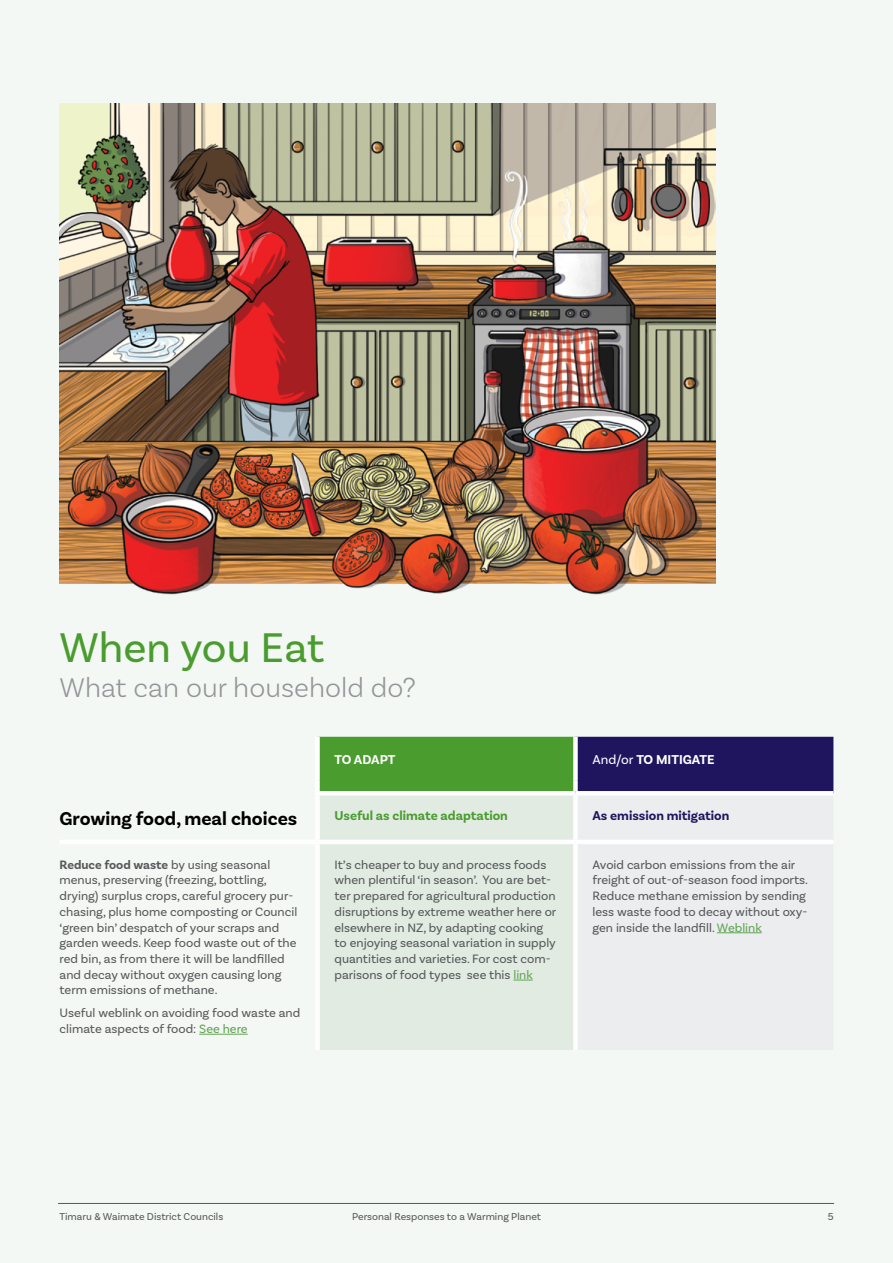
<style>
.page{position:relative;width:893px;height:1263px;background:#f4f8f5}
.page>*{position:absolute;margin:0;border:0;box-sizing:border-box;transform-origin:0 0}
.t1{font:43.5px "Basic Sans";color:#4a9c2f}
.t2{font:300 28.5px "Basic Sans";color:#939598}
.t3{font:700 19.5px "Basic Sans";color:#000}
.t4{font:700 13.5px "Basic Sans";color:#4a9c2f}
.t5{font:700 13.5px "Basic Sans";color:#fff}
.t6{font:700 13.5px "Basic Sans";color:#1f155f}
.t7{font:12.75px/15.8px "Basic Sans";color:#58595b}
.t8{font:10.5px "Basic Sans";color:#58595b}
.s1{font-weight:400}
.s2{font-weight:700}
.s3{color:#62a454}
</style>
<div class="page">
<hr style="left:58px;top:1203px;width:776px;height:1px;background:#58595b">
<svg style="left:320px;top:737px;width:513px;height:54px;background:#345847"></svg>
<div style="left:320px;top:796px;width:253px;height:254px;background:#e1ebe2"></div>
<div style="left:578px;top:796px;width:255px;height:254px;background:#ebedef"></div>
<hr style="left:315px;top:791px;width:260px;height:4px;background:#fff">
<div style="left:315px;top:795px;width:5px;height:45px;background:#fff"></div>
<hr style="left:317px;top:840px;width:258px;height:4px;background:#fff">
<div style="left:315px;top:844px;width:5px;height:206px;background:#fff"></div>
<div style="left:573px;top:795px;width:5px;height:45px;background:#fff"></div>
<div style="left:573px;top:844px;width:5px;height:206px;background:#fff"></div>
<hr style="left:575px;top:791px;width:258px;height:4px;background:#fff">
<div style="left:315px;top:737px;width:5px;height:44px;background:#fff"></div>
<div style="left:573px;top:737px;width:5px;height:44px;background:#fff"></div>
<div style="left:315px;top:781px;width:5px;height:10px;background:#fff"></div>
<div style="left:573px;top:781px;width:5px;height:10px;background:#fff"></div>
<hr style="left:60px;top:840px;width:257px;height:4px;background:#fff">
<hr style="left:575px;top:840px;width:258px;height:4px;background:#fff">
<hr style="left:199px;top:1034px;width:49px;height:1px;background:#62a454">
<svg style="left:513px;top:980px;width:20px;height:1px"></svg>
<hr style="left:717px;top:932px;width:45px;height:1px;background:#62a454">
<img style="left:60px;top:104px;width:656px;height:491px">
<h1 class="t1" style="left:60px;top:622px;width:266px">When you Eat</h1>
<h2 class="t2" style="left:60px;top:670px;width:358px">What can our household do?</h2>
<p class="t5" style="left:334px;top:751px;width:62px">TO ADAPT</p>
<p class="t5" style="left:592px;top:751px;width:124px"><span class="s1">And/or</span> TO MITIGATE</p>
<h3 class="t3" style="left:60px;top:807px;width:239px">Growing food, meal choices</h3>
<p class="t4" style="left:334px;top:808px;width:175px">Useful as climate adaptation</p>
<p class="t6" style="left:592px;top:808px;width:138px">As emission mitigation</p>
<p class="t7" style="left:60px;top:856px;width:239px"><span class="s2">Reduce food waste</span> by using seasonal menus, preserving (freezing, bottling, drying) surplus crops, careful grocery pur&shy;chasing, plus home composting or Council ‘green bin’ despatch of your scraps and garden weeds. Keep food waste out of the red bin, as from there it will be landfilled and decay without oxygen causing long term emissions of methane.</p>
<p class="t7" style="left:60px;top:1005px;width:242px">Useful weblink on avoiding food waste and climate aspects of food: <span class="s3">See here</span></p>
<p class="t7" style="left:334px;top:856px;width:223px">It’s cheaper to buy and process foods when plentiful ‘in season’. You are bet&shy;ter prepared for agricultural production disruptions by extreme weather here or elsewhere in NZ, by adapting cooking to enjoying seasonal variation in supply quantities and varieties. For cost com&shy;parisons of food types see this <span class="s3">link</span></p>
<p class="t7" style="left:592px;top:856px;width:217px">Avoid carbon emissions from the air freight of out-of-season food imports.<br>Reduce methane emission by sending less waste food to decay without oxy&shy;gen inside the landfill. <span class="s3">Weblink</span></p>
<p class="t8" style="left:60px;top:1210px;width:165px">Timaru &amp; Waimate District Councils</p>
<p class="t8" style="left:352px;top:1210px;width:191px">Personal Responses to a Warming Planet</p>
<p class="t8" style="left:828px;top:1210px;width:7px">5</p>
</div>
